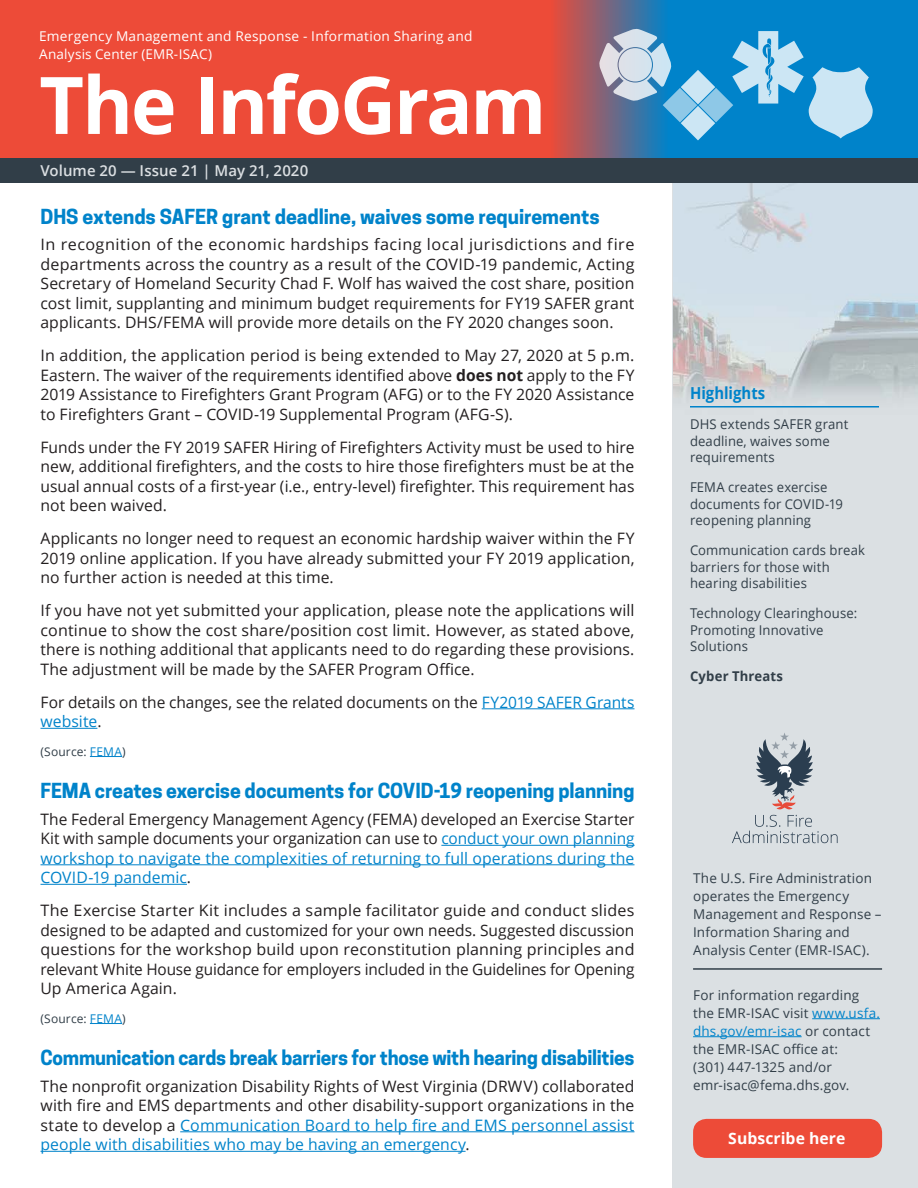
<style>
.page{position:relative;width:918px;height:1188px;background:#fff}
.page>*{position:absolute;margin:0;border:0;box-sizing:border-box;transform-origin:0 0}
.t1{font:700 79.5px "Open Sans";letter-spacing:-.03em;color:#fff}
.Subhead{font:700 19.5px "Cooper Hewitt";letter-spacing:-.01em;color:#0083ca}
.Highlights_Heading{font:700 16.5px "Open Sans";letter-spacing:.005em;color:#0083ca;scale:.9 1}
.t2{font:15.75px/19.5px "Open Sans";color:#231f20;text-align:justify}
.t3{font:700 15.75px "Open Sans";letter-spacing:.005em;color:#fff}
.t4{font:15.75px "Open Sans";letter-spacing:.005em;color:#0083ca}
.Volume_Issue_Number{font:600 15px "Open Sans";letter-spacing:.005em;color:#dbdfe2}
.t5{font:13.5px/18px "Open Sans";letter-spacing:.01em;color:#313e48}
.Subtitle{font:13.5px/18px "Open Sans";letter-spacing:.015em;color:#fff}
.t6{font:700 13.5px "Open Sans";letter-spacing:.015em;color:#313e48}
.t7{font:12px "Open Sans";letter-spacing:.015em;color:#313e48}
.s1{font-weight:700}
.s2{color:#0083ca}
.s3{color:#231f20}
</style>
<div class="page">
<img style="left:673px;top:183px;width:245px;height:1005px">
<div style="left:0;top:0;width:918px;height:158px;background:#ed4b38"></div>
<svg style="left:555px;top:0;width:363px;height:158px;fill:#0083ca"></svg>
<svg style="left:599px;top:29px;width:274px;height:111px"></svg>
<svg style="left:732px;top:732px;width:106px;height:111px"></svg>
<hr style="left:693px;top:968px;width:189px;height:2px;background:#313e48">
<hr style="left:812px;top:1018px;width:68px;height:1px;background:#0083ca">
<hr style="left:693px;top:1036px;width:109px;height:1px;background:#0083ca">
<div style="left:693px;top:1119px;width:189px;height:39px;background:#ed4b38;border-radius:14px"></div>
<div style="left:0;top:158px;width:918px;height:25px;background:#313e48"></div>
<hr style="left:690px;top:406px;width:189px;height:2px;background:#0083ca">
<hr style="left:482px;top:708px;width:152px;height:1px;background:#0083ca">
<hr style="left:40px;top:728px;width:57px;height:1px;background:#0083ca">
<hr style="left:90px;top:756px;width:32px;height:1px;background:#0083ca">
<hr style="left:441px;top:845px;width:193px;height:1px;background:#0083ca">
<hr style="left:40px;top:864px;width:594px;height:1px;background:#0083ca">
<hr style="left:40px;top:884px;width:147px;height:1px;background:#0083ca">
<hr style="left:90px;top:1023px;width:32px;height:1px;background:#0083ca">
<hr style="left:180px;top:1131px;width:454px;height:1px;background:#0083ca">
<hr style="left:40px;top:1151px;width:426px;height:1px;background:#0083ca">
<h1 class="Subtitle" style="left:39px;top:26px;width:435px">Emergency Management and Response - Information Sharing and<br>Analysis Center (EMR-ISAC)</h1>
<p class="t1" style="left:39px;top:49px;width:509px">The InfoGram</p>
<p class="Volume_Issue_Number" style="left:40px;top:160px;width:269px">Volume 20 — Issue 21 | May 21, 2020</p>
<h1 class="Subhead" style="left:40px;top:205px;width:561px">DHS extends SAFER grant deadline, waives some requirements</h1>
<p class="t2" style="left:40px;top:234px;width:596px">In recognition of the economic hardships facing local jurisdictions and fire departments across the country as a result of the COVID-19 pandemic, Acting Secretary of Homeland Security Chad F. Wolf has waived the cost share, position cost limit, supplanting and minimum budget requirements for FY19 SAFER grant applicants. DHS/FEMA will provide more details on the FY 2020 changes soon.</p>
<p class="t2" style="left:40px;top:345px;width:596px">In addition, the application period is being extended to May 27, 2020 at 5 p.m.<br>Eastern. The waiver of the requirements identified above <span class="s1">does not</span> apply to the FY 2019 Assistance to Firefighters Grant Program (AFG) or to the FY 2020 Assistance to Firefighters Grant – COVID-19 Supplemental Program (AFG-S).</p>
<p class="t2" style="left:40px;top:437px;width:596px">Funds under the FY 2019 SAFER Hiring of Firefighters Activity must be used to hire new, additional firefighters, and the costs to hire those firefighters must be at the usual annual costs of a first-year (i.e., entry-level) firefighter. This requirement has not been waived.</p>
<p class="t2" style="left:40px;top:528px;width:596px">Applicants no longer need to request an economic hardship waiver within the FY 2019 online application. If you have already submitted your FY 2019 application, no further action is needed at this time.</p>
<p class="t2" style="left:40px;top:600px;width:595px">If you have not yet submitted your application, please note the applications will continue to show the cost share/position cost limit. However, as stated above, there is nothing additional that applicants need to do regarding these provisions.<br>The adjustment will be made by the SAFER Program Office.</p>
<p class="t2" style="left:40px;top:692px;width:595px">For details on the changes, see the related documents on the <span class="s2">FY2019 SAFER Grants</span></p>
<p class="t4" style="left:40px;top:711px;width:63px">website<span class="s3">.</span></p>
<p class="t7" style="left:40px;top:743px;width:87px">(Source: <span class="s2">FEMA</span>)</p>
<h1 class="Subhead" style="left:40px;top:779px;width:596px">FEMA creates exercise documents for COVID-19 reopening planning</h1>
<p class="t2" style="left:40px;top:809px;width:596px">The Federal Emergency Management Agency (FEMA) developed an Exercise Starter Kit with sample documents your organization can use to <span class="s2">conduct your own planning workshop to navigate the complexities of returning to full operations during the COVID-19 pandemic</span>.</p>
<p class="t2" style="left:40px;top:900px;width:596px">The Exercise Starter Kit includes a sample facilitator guide and conduct slides designed to be adapted and customized for your own needs. Suggested discussion questions for the workshop build upon reconstitution planning principles and relevant White House guidance for employers included in the Guidelines for Opening Up America Again.</p>
<p class="t7" style="left:40px;top:1010px;width:87px">(Source: <span class="s2">FEMA</span>)</p>
<h1 class="Subhead" style="left:40px;top:1046px;width:595px">Communication cards break barriers for those with hearing disabilities</h1>
<p class="t2" style="left:40px;top:1076px;width:596px">The nonprofit organization Disability Rights of West Virginia (DRWV) collaborated with fire and EMS departments and other disability-support organizations in the state to develop a <span class="s2">Communication Board to help fire and EMS personnel assist people with disabilities who may be having an emergency</span>.</p>
<p class="Highlights_Heading" style="left:690px;top:382px;width:85px">Highlights</p>
<p class="t5" style="left:690px;top:416px;width:160px;line-height:16.5px">DHS extends SAFER grant deadline, waives some requirements</p>
<p class="t5" style="left:690px;top:479px;width:155px;line-height:16.5px">FEMA creates exercise documents for COVID-19 reopening planning</p>
<p class="t5" style="left:690px;top:542px;width:176px;line-height:16.5px">Communication cards break barriers for those with hearing disabilities</p>
<p class="t5" style="left:690px;top:605px;width:169px;line-height:16.5px">Technology Clearinghouse:<br>Promoting Innovative<br>Solutions</p>
<p class="t6" style="left:690px;top:667px;width:94px">Cyber Threats</p>
<p class="t5" style="left:693px;top:868px;width:190px">The U.S. Fire Administration operates the Emergency<br>Management and Response –<br>Information Sharing and<br>Analysis Center (EMR-ISAC).</p>
<p class="t5" style="left:693px;top:985px;width:188px">For information regarding the EMR-ISAC visit <span class="s2">www.usfa. dhs.gov/emr-isac</span> or contact the EMR-ISAC office at:<br>(301) 447-1325 and/or emr-isac@fema.dhs.gov.</p>
<p class="t3" style="left:728px;top:1128px;width:119px">Subscribe here</p>
</div>
